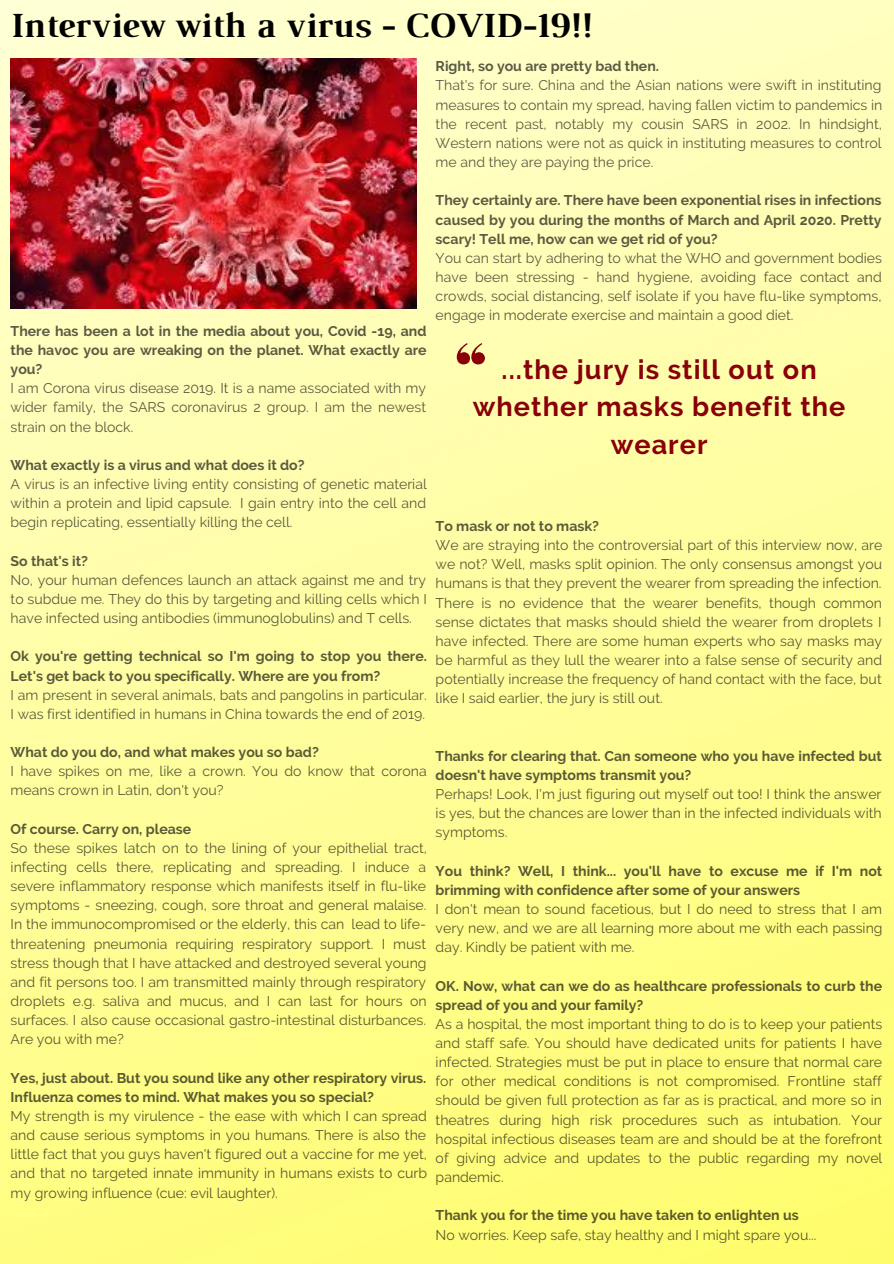
<style>
.page{position:relative;width:894px;height:1264px;background:#fff}
.page>*{position:absolute;margin:0;border:0;box-sizing:border-box;transform-origin:0 0}
.t1{font:700 36px "Luthier";color:#000}
.t2{font:700 27px/37.5px "Raleway";letter-spacing:.04em;color:#890009;text-align:center}
.t3{font:14.1px/19.2px "Raleway";color:#000;text-align:justify}
.t4{font:700 14.1px/19.2px "Raleway";color:#000}
</style>
<div class="page">
<img style="left:0;top:0;width:893px;height:1263px">
<svg style="left:456px;top:343px;width:29px;height:21px"></svg>
<img style="left:11px;top:58px;width:405px;height:250px">
<h1 class="t1" style="left:9px;top:12px;width:582px">Interview with a virus - COVID-19!!</h1>
<p class="t4" style="left:11px;top:321px;width:417px;text-align:justify">There has been a lot in the media about you, Covid -19, and the havoc you are wreaking on the planet. What exactly are you?</p>
<p class="t3" style="left:11px;top:378px;width:417px">I am Corona virus disease 2019. It is a name associated with my wider family, the SARS coronavirus 2 group. I am the newest strain on the block.</p>
<p class="t4" style="left:11px;top:455px;width:295px">What exactly is a virus and what does it do?</p>
<p class="t3" style="left:11px;top:474px;width:417px">A virus is an infective living entity consisting of genetic material within a protein and lipid capsule. I gain entry into the cell and begin replicating, essentially killing the cell.</p>
<p class="t4" style="left:11px;top:551px;width:79px">So that's it?</p>
<p class="t3" style="left:11px;top:570px;width:418px">No, your human defences launch an attack against me and try to subdue me. They do this by targeting and killing cells which I have infected using antibodies (immunoglobulins) and T cells.</p>
<p class="t4" style="left:11px;top:646px;width:418px">Ok you're getting technical so I'm going to stop you there.<br>Let's get back to you specifically. Where are you from?</p>
<p class="t3" style="left:11px;top:685px;width:417px">I am present in several animals, bats and pangolins in particular.<br>I was first identified in humans in China towards the end of 2019.</p>
<p class="t4" style="left:11px;top:742px;width:309px">What do you do, and what makes you so bad?</p>
<p class="t3" style="left:11px;top:761px;width:417px">I have spikes on me, like a crown. You do know that corona means crown in Latin, don't you?</p>
<p class="t4" style="left:11px;top:819px;width:182px">Of course. Carry on, please</p>
<p class="t3" style="left:11px;top:838px;width:418px">So these spikes latch on to the lining of your epithelial tract, infecting cells there, replicating and spreading. I induce a severe inflammatory response which manifests itself in flu-like symptoms - sneezing, cough, sore throat and general malaise.<br>In the immunocompromised or the elderly, this can lead to life&shy;threatening pneumonia requiring respiratory support. I must stress though that I have attacked and destroyed several young and fit persons too. I am transmitted mainly through respiratory droplets e.g. saliva and mucus, and I can last for hours on surfaces. I also cause occasional gastro-intestinal disturbances.<br>Are you with me?</p>
<p class="t4" style="left:11px;top:1068px;width:417px">Yes, just about. But you sound like any other respiratory virus.<br>Influenza comes to mind. What makes you so special?</p>
<p class="t3" style="left:11px;top:1106px;width:418px">My strength is my virulence - the ease with which I can spread and cause serious symptoms in you humans. There is also the little fact that you guys haven't figured out a vaccine for me yet, and that no targeted innate immunity in humans exists to curb my growing influence (cue: evil laughter).</p>
<p class="t4" style="left:435px;top:57px;width:225px">Right, so you are pretty bad then.</p>
<p class="t3" style="left:435px;top:76px;width:448px">That's for sure. China and the Asian nations were swift in instituting measures to contain my spread, having fallen victim to pandemics in the recent past, notably my cousin SARS in 2002. In hindsight, Western nations were not as quick in instituting measures to control me and they are paying the price.</p>
<p class="t4" style="left:435px;top:191px;width:447px;text-align:justify">They certainly are. There have been exponential rises in infections caused by you during the months of March and April 2020. Pretty scary! Tell me, how can we get rid of you?</p>
<p class="t3" style="left:435px;top:248px;width:448px">You can start by adhering to what the WHO and government bodies have been stressing - hand hygiene, avoiding face contact and crowds, social distancing, self isolate if you have flu-like symptoms, engage in moderate exercise and maintain a good diet.</p>
<h2 class="t2" style="left:472px;top:350px;width:374px">...the jury is still out on whether masks benefit the wearer</h2>
<p class="t4" style="left:435px;top:516px;width:165px">To mask or not to mask?</p>
<p class="t3" style="left:435px;top:535px;width:448px">We are straying into the controversial part of this interview now, are we not? Well, masks split opinion. The only consensus amongst you humans is that they prevent the wearer from spreading the infection.<br>There is no evidence that the wearer benefits, though common sense dictates that masks should shield the wearer from droplets I have infected. There are some human experts who say masks may be harmful as they lull the wearer into a false sense of security and potentially increase the frequency of hand contact with the face, but like I said earlier, the jury is still out.</p>
<p class="t4" style="left:435px;top:746px;width:447px">Thanks for clearing that. Can someone who you have infected but doesn't have symptoms transmit you?</p>
<p class="t3" style="left:435px;top:784px;width:447px">Perhaps! Look, I'm just figuring out myself out too! I think the answer is yes, but the chances are lower than in the infected individuals with symptoms.</p>
<p class="t4" style="left:435px;top:861px;width:448px">You think? Well, I think... you'll have to excuse me if I'm not brimming with confidence after some of your answers</p>
<p class="t3" style="left:435px;top:899px;width:448px">I don't mean to sound facetious, but I do need to stress that I am very new, and we are all learning more about me with each passing day. Kindly be patient with me.</p>
<p class="t4" style="left:435px;top:975px;width:448px">OK. Now, what can we do as healthcare professionals to curb the spread of you and your family?</p>
<p class="t3" style="left:435px;top:1014px;width:448px">As a hospital, the most important thing to do is to keep your patients and staff safe. You should have dedicated units for patients I have infected. Strategies must be put in place to ensure that normal care for other medical conditions is not compromised. Frontline staff should be given full protection as far as is practical, and more so in theatres during high risk procedures such as intubation. Your hospital infectious diseases team are and should be at the forefront of giving advice and updates to the public regarding my novel pandemic.</p>
<p class="t4" style="left:435px;top:1205px;width:364px">Thank you for the time you have taken to enlighten us</p>
<p class="t3" style="left:435px;top:1224px;width:382px">No worries. Keep safe, stay healthy and I might spare you...</p>
</div>
